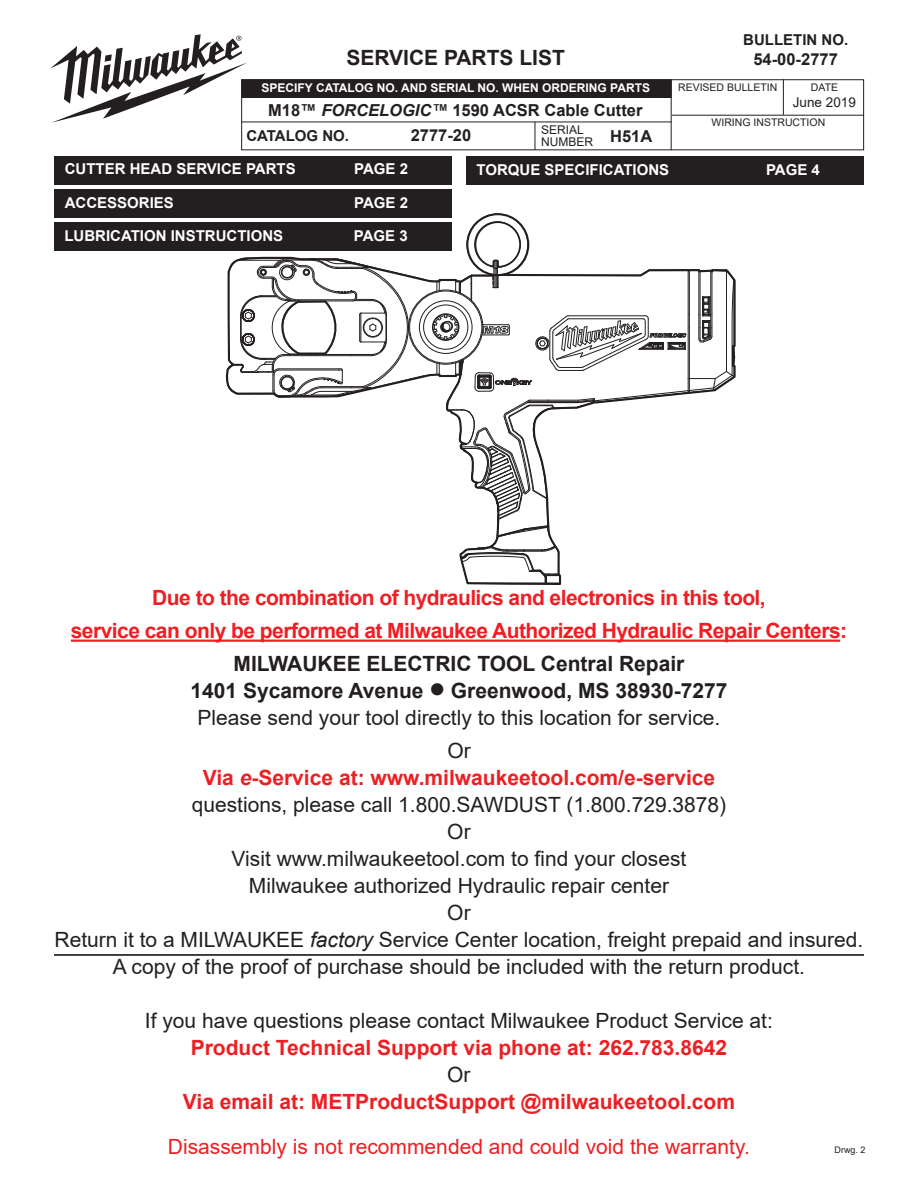
<style>
.page{position:relative;width:918px;height:1188px;background:#fff}
.page>*{position:absolute;margin:0;border:0;box-sizing:border-box;transform-origin:0 0}
.t1{font:21px/27px "Arial";color:#231f20;text-align:center}
.t2{font:700 21px/27px "Arial";color:#231f20;text-align:center}
.t3{font:700 21px/33px "Arial";letter-spacing:-.025em;color:#ee1f23;text-align:center}
.t4{font:700 21px "Arial";color:#ee1f23}
.t5{font:21px "Arial";color:#ee1f23}
.t6{font:700 16.5px "Arial";color:#231f20}
.t7{font:700 15px "Arial";color:#fff}
.t8{font:700 15px "Arial";color:#231f20}
.t9{font:13.5px "Arial";color:#231f20}
.t10{font:700 12px "Arial";color:#fff}
.t11{font:12px/12px "Arial";color:#231f20}
.t12{font:10.5px "Arial";color:#231f20}
.t13{font:9px "Arial";color:#231f20}
.s1{font-style:italic}
.s2{font-weight:400}
.s3{font-weight:700;color:#ee1f23}
.s4{font-weight:700;font-style:italic;color:#ee1f23}
</style>
<div class="page">
<div style="left:241px;top:79px;width:623px;height:71px;border:1px solid #231f20"></div>
<hr style="left:671px;top:80px;width:1px;height:70px;background:#231f20">
<hr style="left:672px;top:115px;width:192px;height:1px;background:#231f20">
<hr style="left:783px;top:79px;width:1px;height:36px;background:#231f20">
<div style="left:242px;top:80px;width:429px;height:17px;background:#231f20"></div>
<div style="left:241px;top:79px;width:431px;height:19px;border:2px solid #231f20"></div>
<hr style="left:241px;top:122px;width:431px;height:1px;background:#231f20">
<svg style="left:535px;top:122px;width:1px;height:28px"></svg>
<svg style="left:50px;top:34px;width:198px;height:89px"></svg>
<div style="left:54px;top:156px;width:398px;height:28px;background:#231f20"></div>
<div style="left:54px;top:190px;width:398px;height:28px;background:#231f20"></div>
<div style="left:54px;top:223px;width:398px;height:28px;background:#231f20"></div>
<div style="left:466px;top:156px;width:398px;height:29px;background:#231f20"></div>
<svg style="left:227px;top:213px;width:508px;height:371px"></svg>
<hr style="left:71px;top:640px;width:769px;height:2px;background:#ee1f23">
<hr style="left:54px;top:954px;width:810px;height:2px;background:#050503">
<p class="t2" style="left:346px;top:44px;width:220px">SERVICE PARTS LIST</p>
<p class="t10" style="left:262px;top:80px;width:390px">SPECIFY CATALOG NO. AND SERIAL NO. WHEN ORDERING PARTS</p>
<p class="t11" style="left:541px;top:124px;width:53px">SERIAL<br>NUMBER</p>
<p class="t6" style="left:268px;top:98px;width:376px">M18™ <span class="s1">FORCELOGIC™</span> 1590 ACSR Cable Cutter</p>
<p class="t6" style="left:411px;top:124px;width:62px">2777-20</p>
<p class="t6" style="left:610px;top:124px;width:44px">H51A</p>
<p class="t8" style="left:246px;top:125px;width:104px">CATALOG NO.</p>
<p class="t8" style="left:743px;top:29px;width:106px">BULLETIN NO.</p>
<p class="t6" style="left:753px;top:48px;width:86px">54-00-2777</p>
<p class="t12" style="left:678px;top:80px;width:101px">REVISED BULLETIN</p>
<p class="t12" style="left:811px;top:80px;width:29px">DATE</p>
<p class="t9" style="left:793px;top:93px;width:65px">June 2019</p>
<p class="t12" style="left:712px;top:115px;width:115px">WIRING INSTRUCTION</p>
<p class="t7" style="left:65px;top:158px;width:233px">CUTTER HEAD SERVICE PARTS</p>
<p class="t7" style="left:354px;top:158px;width:55px">PAGE 2</p>
<p class="t7" style="left:65px;top:192px;width:111px">ACCESSORIES</p>
<p class="t7" style="left:354px;top:192px;width:55px">PAGE 2</p>
<p class="t7" style="left:64px;top:225px;width:220px">LUBRICATION INSTRUCTIONS</p>
<p class="t7" style="left:354px;top:225px;width:55px">PAGE 3</p>
<p class="t7" style="left:477px;top:159px;width:194px">TORQUE SPECIFICATIONS</p>
<p class="t7" style="left:766px;top:159px;width:55px">PAGE 4</p>
<p class="t3" style="left:71px;top:582px;width:778px">Due to the combination of hydraulics and electronics in this tool,<br>service can only be performed at Milwaukee Authorized Hydraulic Repair Centers:</p>
<p class="t2" style="left:190px;top:651px;width:539px">MILWAUKEE ELECTRIC TOOL Central Repair<br>1401 Sycamore Avenue ● Greenwood, MS 38930-7277<br><span class="s2">Please send your tool directly to this location for service.</span></p>
<p class="t1" style="left:55px;top:737px;width:810px">Or<br><span class="s3">Via</span> <span class="s4">e</span><span class="s3">-Service at: www.milwaukeetool.com/e-service<br></span>questions, please call 1.800.SAWDUST (1.800.729.3878)<br>Or<br>Visit www.milwaukeetool.com to find your closest<br>Milwaukee authorized Hydraulic repair center<br>Or<br>Return it to a MILWAUKEE <span class="s1">factory</span> Service Center location, freight prepaid and insured.<br>A copy of the proof of purchase should be included with the return product.</p>
<p class="t1" style="left:145px;top:1007px;width:629px">If you have questions please contact Milwaukee Product Service at:</p>
<p class="t4" style="left:191px;top:1033px;width:538px">Product Technical Support via phone at: 262.783.8642</p>
<p class="t1" style="left:447px;top:1061px;width:25px">Or</p>
<p class="t4" style="left:183px;top:1087px;width:554px">Via email at: METProductSupport @milwaukeetool.com</p>
<p class="t5" style="left:168px;top:1133px;width:584px">Disassembly is not recommended and could void the warranty.</p>
<p class="t13" style="left:835px;top:1143px;width:33px">Drwg. 2</p>
</div>
